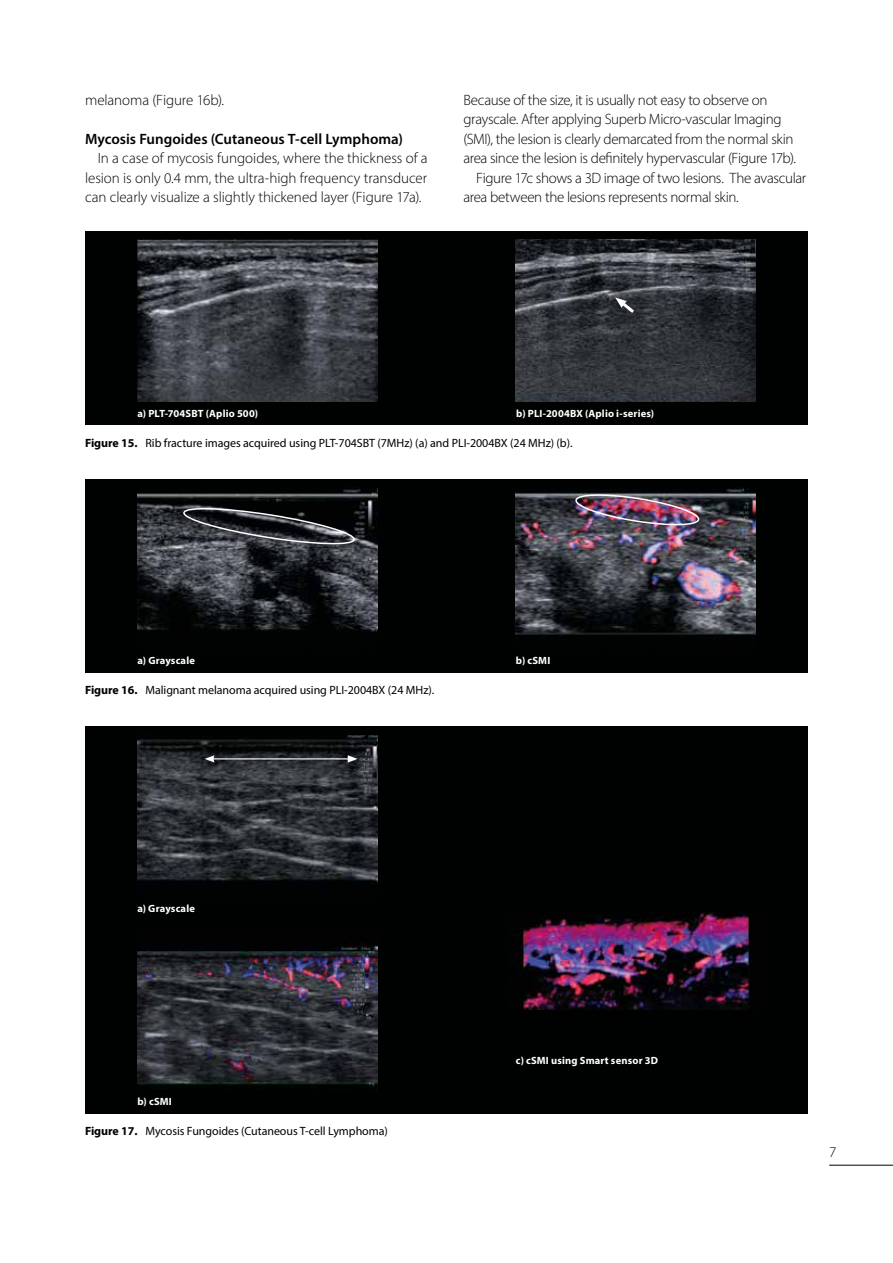
<style>
.page{position:relative;width:893px;height:1263px;background:#fff}
.page>*{position:absolute;margin:0;border:0;box-sizing:border-box;transform-origin:0 0}
.t1{font:300 15px/19.5px "Myriad Pro";letter-spacing:-.02em;color:#000;text-align:justify}
.t2{font:600 15px "Myriad Pro";color:#000}
.t3{font:12px "Myriad Pro";letter-spacing:-.005em;color:#000}
.t4{font:700 10.5px "Myriad Pro";letter-spacing:.02em;color:#fff}
.s1{font-weight:700}
</style>
<div class="page">
<div style="left:85px;top:231px;width:723px;height:194px;background:#000202"></div>
<div style="left:85px;top:479px;width:723px;height:194px;background:#000202"></div>
<div style="left:85px;top:726px;width:723px;height:388px;background:#000202"></div>
<hr style="left:829px;top:1165px;width:64px;height:1px;background:#000">
<img style="left:137px;top:240px;width:240px;height:162px">
<img style="left:516px;top:240px;width:239px;height:162px">
<svg style="left:614px;top:296px;width:23px;height:20px"></svg>
<img style="left:137px;top:487px;width:240px;height:145px">
<svg style="left:181px;top:506px;width:176px;height:40px"></svg>
<img style="left:516px;top:487px;width:239px;height:148px">
<img style="left:573px;top:492px;width:128px;height:34px">
<img style="left:138px;top:943px;width:239px;height:144px">
<img style="left:515px;top:912px;width:235px;height:98px">
<img style="left:138px;top:735px;width:239px;height:147px">
<hr style="left:212px;top:758px;width:138px;height:1px;background:#fff">
<svg style="left:205px;top:755px;width:10px;height:7px"></svg>
<svg style="left:348px;top:755px;width:10px;height:7px"></svg>
<p class="t1" style="left:85px;top:90px;width:141px">melanoma (Figure 16b).</p>
<p class="t2" style="left:85px;top:129px;width:319px">Mycosis Fungoides (Cutaneous T-cell Lymphoma)</p>
<p class="t1" style="left:85px;top:148px;width:344px;text-indent:13px">In a case of mycosis fungoides, where the thickness of a lesion is only 0.4 mm, the ultra-high frequency transducer can clearly visualize a slightly thickened layer (Figure 17a).</p>
<p class="t1" style="left:463px;top:90px;width:306px">Because of the size, it is usually not easy to observe on</p>
<p class="t1" style="left:463px;top:109px;width:320px">grayscale. After applying Superb Micro-vascular Imaging</p>
<p class="t1" style="left:463px;top:129px;width:332px">(SMI), the lesion is clearly demarcated from the normal skin</p>
<p class="t1" style="left:463px;top:148px;width:334px">area since the lesion is definitely hypervascular (Figure 17b).</p>
<p class="t1" style="left:476px;top:168px;width:331px">Figure 17c shows a 3D image of two lesions. The avascular</p>
<p class="t1" style="left:463px;top:187px;width:277px">area between the lesions represents normal skin.</p>
<p class="t4" style="left:137px;top:406px;width:122px">a) PLT-704SBT (Aplio 500)</p>
<p class="t4" style="left:516px;top:406px;width:139px">b) PLI-2004BX (Aplio i-series)</p>
<p class="t3" style="left:85px;top:436px;width:489px"><span class="s1">Figure 15.</span> Rib fracture images acquired using PLT-704SBT (7MHz) (a) and PLI-2004BX (24 MHz) (b).</p>
<p class="t4" style="left:137px;top:654px;width:59px">a) Grayscale</p>
<p class="t3" style="left:85px;top:683px;width:351px"><span class="s1">Figure 16.</span> Malignant melanoma acquired using PLI-2004BX (24 MHz).</p>
<p class="t4" style="left:516px;top:654px;width:36px">b) cSMI</p>
<p class="t4" style="left:137px;top:902px;width:59px">a) Grayscale</p>
<p class="t4" style="left:137px;top:1094px;width:36px">b) cSMI</p>
<p class="t3" style="left:85px;top:1124px;width:304px"><span class="s1">Figure 17.</span> Mycosis Fungoides (Cutaneous T-cell Lymphoma)</p>
<p class="t4" style="left:516px;top:1053px;width:144px">c) cSMI using Smart sensor 3D</p>
<p class="t1" style="left:829px;top:1142px;width:9px">7</p>
</div>
